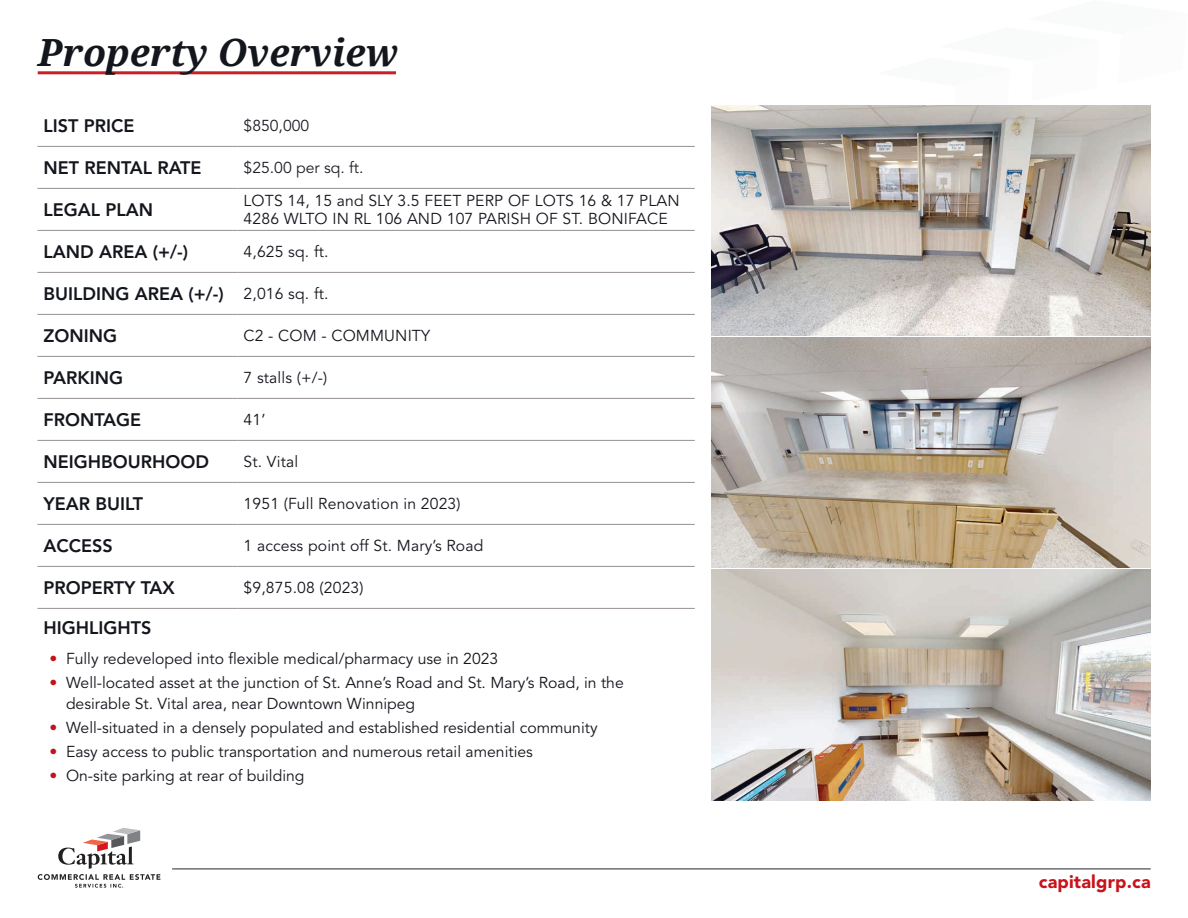
<style>
.page{position:relative;width:1188px;height:918px;background:#fff}
.page>*{position:absolute;margin:0;border:0;box-sizing:border-box;transform-origin:0 0}
.t1{font:italic 700 37.5px "Droid Serif";color:#14161d}
.t2{font:800 18px "Avenir LT Std";color:#14161d}
.t3{font:900 18px "Avenir LT Std";letter-spacing:.01em;color:#c8131b}
.t4{font:15.75px/18px "Avenir LT Std";color:#14161d}
.t5{font:15.75px "Avenir LT Std";color:#1d1f26}
.s1{font-weight:400;font-size:15.75px}
.s2{color:#c2121a}
</style>
<div class="page">
<hr style="left:172px;top:869px;width:979px;height:1px;background:#25272e">
<svg style="left:38px;top:828px;width:122px;height:60px"></svg>
<hr style="left:38px;top:146px;width:200px;height:1px;background:#979193">
<hr style="left:238px;top:146px;width:457px;height:1px;background:#979193">
<hr style="left:38px;top:188px;width:200px;height:1px;background:#979193">
<hr style="left:238px;top:188px;width:457px;height:1px;background:#979193">
<hr style="left:38px;top:230px;width:200px;height:1px;background:#979193">
<hr style="left:238px;top:230px;width:457px;height:1px;background:#979193">
<hr style="left:38px;top:272px;width:200px;height:1px;background:#979193">
<hr style="left:238px;top:272px;width:457px;height:1px;background:#979193">
<hr style="left:38px;top:314px;width:200px;height:1px;background:#979193">
<hr style="left:238px;top:314px;width:457px;height:1px;background:#979193">
<hr style="left:38px;top:356px;width:200px;height:1px;background:#979193">
<hr style="left:238px;top:356px;width:457px;height:1px;background:#979193">
<hr style="left:38px;top:398px;width:200px;height:1px;background:#979193">
<hr style="left:238px;top:398px;width:457px;height:1px;background:#979193">
<hr style="left:38px;top:440px;width:200px;height:1px;background:#979193">
<hr style="left:238px;top:440px;width:457px;height:1px;background:#979193">
<hr style="left:38px;top:524px;width:200px;height:1px;background:#979193">
<hr style="left:238px;top:524px;width:457px;height:1px;background:#979193">
<hr style="left:38px;top:482px;width:200px;height:1px;background:#979193">
<hr style="left:238px;top:482px;width:457px;height:1px;background:#979193">
<hr style="left:38px;top:566px;width:200px;height:1px;background:#979193">
<hr style="left:238px;top:566px;width:457px;height:1px;background:#979193">
<hr style="left:38px;top:608px;width:200px;height:1px;background:#979193">
<hr style="left:238px;top:608px;width:457px;height:1px;background:#979193">
<img style="left:711px;top:105px;width:439px;height:231px">
<img style="left:711px;top:570px;width:439px;height:230px">
<img style="left:711px;top:338px;width:439px;height:230px">
<hr style="left:38px;top:71px;width:358px;height:3px;background:#c82026">
<h1 class="t1" style="left:38px;top:27px;width:362px">Property Overview</h1>
<p class="t2" style="left:44px;top:115px;width:93px">LIST PRICE</p>
<p class="t5" style="left:244px;top:117px;width:67px">$850,000</p>
<p class="t2" style="left:44px;top:157px;width:160px">NET RENTAL RATE</p>
<p class="t5" style="left:244px;top:159px;width:121px">$25.00 per sq. ft.</p>
<p class="t2" style="left:44px;top:199px;width:111px">LEGAL PLAN</p>
<p class="t4" style="left:244px;top:192px;width:438px">LOTS 14, 15 and SLY 3.5 FEET PERP OF LOTS 16 &amp; 17 PLAN<br>4286 WLTO IN RL 106 AND 107 PARISH OF ST. BONIFACE</p>
<p class="t2" style="left:44px;top:241px;width:146px">LAND AREA (+/-)</p>
<p class="t4" style="left:244px;top:243px;width:87px">4,625 sq. ft.</p>
<p class="t2" style="left:44px;top:283px;width:287px">BUILDING AREA (+/-) <span class="s1">2,016 sq. ft.</span></p>
<p class="t2" style="left:44px;top:325px;width:75px">ZONING</p>
<p class="t4" style="left:244px;top:327px;width:188px">C2 - COM - COMMUNITY</p>
<p class="t2" style="left:44px;top:367px;width:81px">PARKING</p>
<p class="t4" style="left:244px;top:369px;width:85px">7 stalls (+/-)</p>
<p class="t2" style="left:44px;top:409px;width:99px">FRONTAGE</p>
<p class="t4" style="left:244px;top:411px;width:23px">41’</p>
<p class="t2" style="left:44px;top:451px;width:167px">NEIGHBOURHOOD</p>
<p class="t4" style="left:244px;top:453px;width:56px">St. Vital</p>
<p class="t2" style="left:44px;top:493px;width:101px">YEAR BUILT</p>
<p class="t4" style="left:244px;top:495px;width:219px">1951 (Full Renovation in 2023)</p>
<p class="t2" style="left:44px;top:535px;width:71px">ACCESS</p>
<p class="t4" style="left:244px;top:537px;width:241px">1 access point off St. Mary’s Road</p>
<p class="t2" style="left:44px;top:577px;width:133px">PROPERTY TAX</p>
<p class="t4" style="left:244px;top:579px;width:122px">$9,875.08 (2023)</p>
<p class="t2" style="left:44px;top:617px;width:110px">HIGHLIGHTS</p>
<p class="t4" style="left:50px;top:650px;width:450px"><span class="s2">•</span> Fully redeveloped into flexible medical/pharmacy use in 2023</p>
<p class="t4" style="left:66px;top:672px;width:559px;line-height:21px;text-indent:-17px"><span class="s2">•</span> Well-located asset at the junction of St. Anne’s Road and St. Mary’s Road, in the desirable St. Vital area, near Downtown Winnipeg</p>
<p class="t4" style="left:50px;top:719px;width:550px"><span class="s2">•</span> Well-situated in a densely populated and established residential community</p>
<p class="t4" style="left:50px;top:743px;width:485px"><span class="s2">•</span> Easy access to public transportation and numerous retail amenities</p>
<p class="t4" style="left:50px;top:767px;width:257px"><span class="s2">•</span> On-site parking at rear of building</p>
<p class="t3" style="left:1039px;top:871px;width:113px">capitalgrp.ca</p>
</div>
